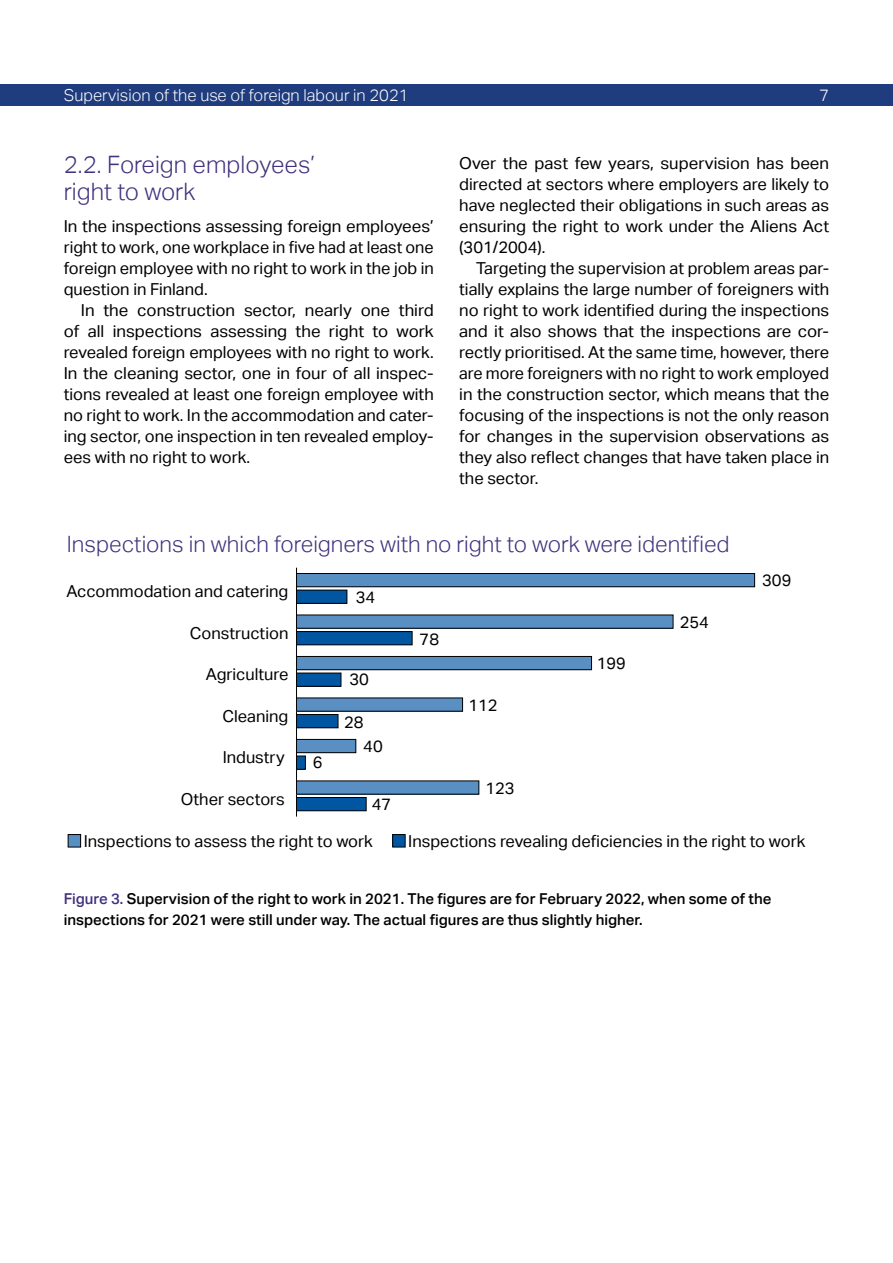
<style>
.page{position:relative;width:893px;height:1263px;background:#fff}
.page>*{position:absolute;margin:0;border:0;box-sizing:border-box;transform-origin:0 0}
.Väliotsikko{font:300 24px/27px "Aktiv Grotesk";color:#41317e}
.t1{font:300 22.5px "Aktiv Grotesk";color:#41317e}
.Leipis{font:16.5px/21px "Aktiv Grotesk";color:#000;text-align:justify}
.Alkuleipis{font:16.5px/21px "Aktiv Grotesk";color:#000;text-align:justify}
.t2{font:300 16.5px "Aktiv Grotesk";color:#fff}
.Kuvateksti{font:500 15px/21px "Aktiv Grotesk";color:#000}
.s1{color:#41317e}
</style>
<div class="page">
<div style="left:0;top:84px;width:893px;height:22px;background:#1f3c7e"></div>
<hr style="left:296px;top:568px;width:1px;height:248px;background:#000">
<div style="left:296px;top:590px;width:51px;height:13px;background:#0056a0"></div>
<div style="left:296px;top:631px;width:116px;height:14px;background:#0056a0"></div>
<div style="left:296px;top:631px;width:116px;height:14px;border:1px solid #000"></div>
<div style="left:296px;top:673px;width:45px;height:13px;background:#0056a0"></div>
<div style="left:296px;top:714px;width:42px;height:14px;background:#0056a0"></div>
<div style="left:296px;top:714px;width:42px;height:14px;border:1px solid #000"></div>
<div style="left:296px;top:756px;width:9px;height:13px;background:#0056a0"></div>
<div style="left:296px;top:756px;width:10px;height:13px;border:1px solid #000"></div>
<div style="left:296px;top:797px;width:70px;height:14px;background:#0056a0"></div>
<div style="left:296px;top:797px;width:70px;height:14px;border:1px solid #000"></div>
<div style="left:296px;top:573px;width:459px;height:14px;background:#588fc2"></div>
<div style="left:296px;top:573px;width:459px;height:14px;border:1px solid #000"></div>
<div style="left:296px;top:615px;width:377px;height:13px;background:#598fc2"></div>
<div style="left:296px;top:656px;width:295px;height:14px;background:#598fc2"></div>
<div style="left:296px;top:656px;width:296px;height:14px;border:1px solid #000"></div>
<div style="left:296px;top:698px;width:167px;height:13px;background:#598fc2"></div>
<div style="left:296px;top:739px;width:60px;height:14px;background:#598fc2"></div>
<div style="left:296px;top:739px;width:60px;height:14px;border:1px solid #000"></div>
<div style="left:296px;top:781px;width:183px;height:13px;background:#598fc2"></div>
<div style="left:68px;top:834px;width:13px;height:13px;background:#588fc2"></div>
<div style="left:68px;top:834px;width:13px;height:13px;border:1px solid #000"></div>
<div style="left:393px;top:834px;width:12px;height:13px;background:#0056a0"></div>
<div style="left:392px;top:834px;width:13px;height:13px;border:1px solid #000"></div>
<p class="t2" style="left:64px;top:86px;width:346px">Supervision of the use of foreign labour in 2021</p>
<p class="t2" style="left:819px;top:86px;width:11px">7</p>
<h3 class="Väliotsikko" style="left:64px;top:152px;width:253px">2.2. Foreign employees’ right to work</h3>
<p class="Alkuleipis" style="left:64px;top:216px;width:371px">In the inspections assessing foreign employees’ right to work, one workplace in five had at least one foreign employee with no right to work in the job in question in Finland.</p>
<p class="Leipis" style="left:64px;top:300px;width:371px;text-indent:17px">In the construction sector, nearly one third of all inspections assessing the right to work revealed foreign employees with no right to work.<br>In the cleaning sector, one in four of all inspec&shy;tions revealed at least one foreign employee with no right to work. In the accommodation and cater&shy;ing sector, one inspection in ten revealed employ&shy;ees with no right to work.</p>
<p class="Alkuleipis" style="left:459px;top:153px;width:371px">Over the past few years, supervision has been directed at sectors where employers are likely to have neglected their obligations in such areas as ensuring the right to work under the Aliens Act (301/2004).</p>
<p class="Leipis" style="left:459px;top:258px;width:371px;text-indent:17px">Targeting the supervision at problem areas par&shy;tially explains the large number of foreigners with no right to work identified during the inspections and it also shows that the inspections are cor&shy;rectly prioritised. At the same time, however, there are more foreigners with no right to work employed in the construction sector, which means that the focusing of the inspections is not the only reason for changes in the supervision observations as they also reflect changes that have taken place in the sector.</p>
<p class="t1" style="left:67px;top:531px;width:664px">Inspections in which foreigners with no right to work were identified</p>
<p class="Leipis" style="left:67px;top:581px;width:223px">Accommodation and catering</p>
<p class="Leipis" style="left:190px;top:622px;width:100px">Construction</p>
<p class="Leipis" style="left:206px;top:664px;width:84px">Agriculture</p>
<p class="Leipis" style="left:222px;top:705px;width:68px">Cleaning</p>
<p class="Leipis" style="left:223px;top:747px;width:64px">Industry</p>
<p class="Leipis" style="left:181px;top:788px;width:105px">Other sectors</p>
<p class="Leipis" style="left:356px;top:587px;width:21px">34</p>
<p class="Leipis" style="left:313px;top:752px;width:11px">6</p>
<p class="Leipis" style="left:349px;top:669px;width:21px">30</p>
<p class="Leipis" style="left:363px;top:711px;width:21px;line-height:23.7px;text-indent:-19px">28<br>40</p>
<p class="Leipis" style="left:372px;top:794px;width:21px">47</p>
<p class="Leipis" style="left:420px;top:628px;width:21px">78</p>
<p class="Leipis" style="left:468px;top:695px;width:31px">112</p>
<p class="Leipis" style="left:485px;top:777px;width:31px">123</p>
<p class="Leipis" style="left:597px;top:653px;width:31px">199</p>
<p class="Leipis" style="left:680px;top:611px;width:31px">254</p>
<p class="Leipis" style="left:762px;top:570px;width:31px">309</p>
<p class="Leipis" style="left:84px;top:831px;width:291px">Inspections to assess the right to work</p>
<p class="Leipis" style="left:408px;top:831px;width:398px">Inspections revealing deficiencies in the right to work</p>
<p class="Kuvateksti" style="left:64px;top:888px;width:709px"><span class="s1">Figure 3.</span> Supervision of the right to work in 2021. The figures are for February 2022, when some of the inspections for 2021 were still under way. The actual figures are thus slightly higher.</p>
</div>
